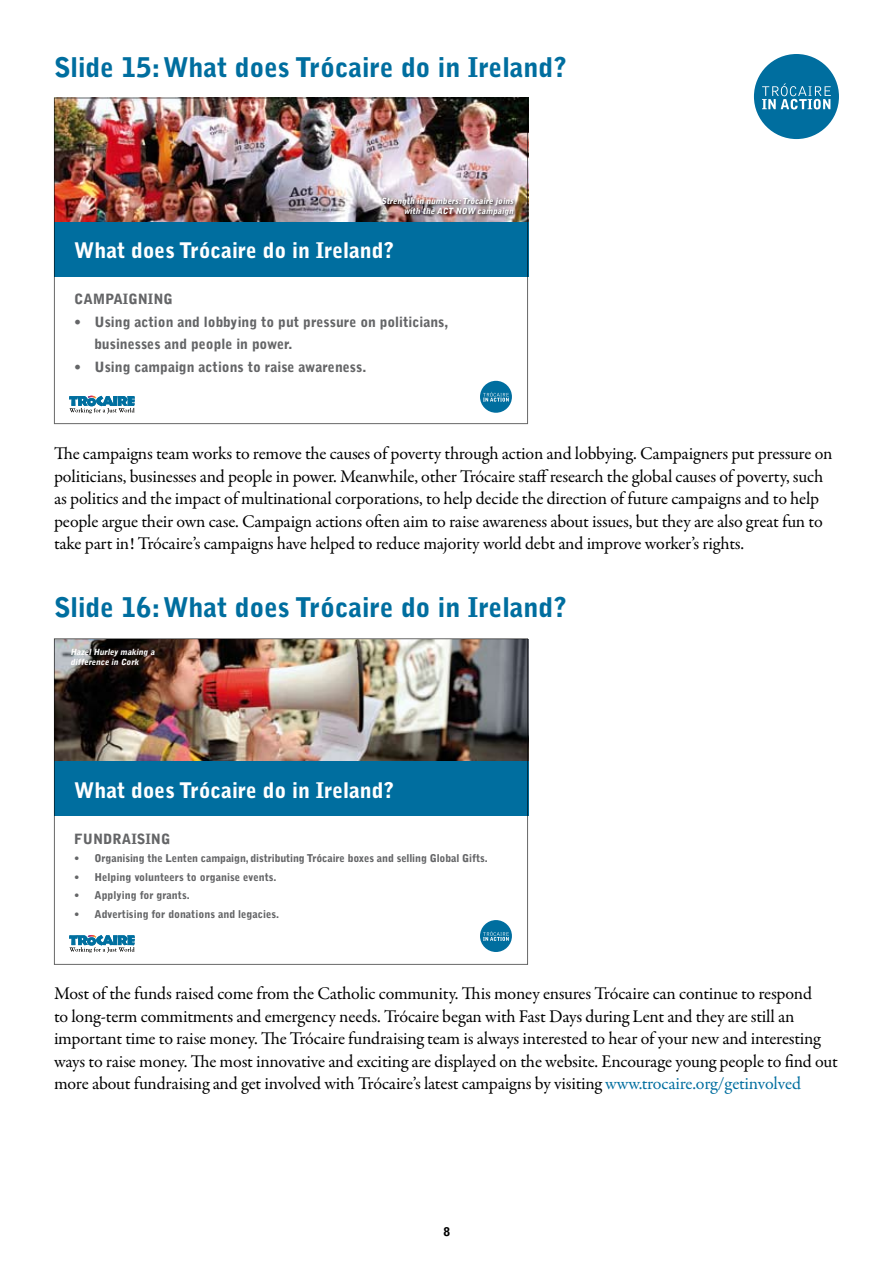
<style>
.page{position:relative;width:893px;height:1263px;background:#fff}
.page>*{position:absolute;margin:0;border:0;box-sizing:border-box;transform-origin:0 0}
.t1{font:900 27px "Bell Gothic";color:#006e9f}
.t2{font:900 21.45px "Bell Gothic";color:#fff}
.t3{font:18px/22.5px "Garamond Premr Pro";letter-spacing:-.015em;color:#000}
.t4{font:900 14.1px/22.5px "Bell Gothic";color:#646567}
.t5{font:900 12px "Bell Gothic";color:#000}
.t6{font:900 10.65px "Bell Gothic";letter-spacing:-.01em;color:#646567}
.t7{font:italic 900 8.4px/9.6px "Bell Gothic";color:#fff;text-align:right}
.s1{color:#006e9f}
</style>
<div class="page">
<div style="left:754px;top:54px;width:85px;height:85px;background:#006e9f;border-radius:50%"></div>
<svg style="left:762px;top:83px;width:69px;height:26px"></svg>
<div style="left:480px;top:381px;width:32px;height:32px;background:#006e9f;border-radius:50%"></div>
<svg style="left:483px;top:392px;width:26px;height:10px"></svg>
<img style="left:56px;top:100px;width:470px;height:122px">
<svg style="left:69px;top:396px;width:66px;height:17px"></svg>
<div style="left:54px;top:222px;width:474px;height:55px;background:#006e9f"></div>
<div style="left:380px;top:196px;width:137px;height:23px;background:#000;opacity:.93"></div>
<div style="left:54px;top:98px;width:474px;height:326px;border:1px solid #000"></div>
<div style="left:480px;top:920px;width:32px;height:32px;background:#006e9f;border-radius:50%"></div>
<svg style="left:483px;top:931px;width:26px;height:10px"></svg>
<img style="left:56px;top:640px;width:470px;height:121px">
<svg style="left:69px;top:935px;width:66px;height:18px"></svg>
<div style="left:54px;top:761px;width:474px;height:55px;background:#006e9f"></div>
<h1 class="t1" style="left:54px;top:51px;width:514px">Slide 15: What does Trócaire do in Ireland?</h1>
<p class="t7" style="left:381px;top:196px;width:136px">Strength in numbers:Trócaire joins with the ACT NOW campaign</p>
<p class="t2" style="left:74px;top:238px;width:322px">What does Trócaire do in Ireland?</p>
<p class="t4" style="left:74px;top:288px;width:100px">CampaIgnIng</p>
<p class="t4" style="left:95px;top:311px;width:355px;text-indent:-20px">• Using action and lobbying to put pressure on politicians, businesses and people in power.</p>
<p class="t4" style="left:74px;top:356px;width:293px">• Using campaign actions to raise awareness.</p>
<p class="t3" style="left:54px;top:443px;width:780px">The campaigns team works to remove the causes of poverty through action and lobbying. Campaigners put pressure on politicians, businesses and people in power. Meanwhile, other Trócaire staff research the global causes of poverty, such as politics and the impact of multinational corporations, to help decide the direction of future campaigns and to help people argue their own case. Campaign actions often aim to raise awareness about issues, but they are also great fun to take part in! Trócaire’s campaigns have helped to reduce majority world debt and improve worker’s rights.</p>
<h1 class="t1" style="left:54px;top:591px;width:514px">Slide 16: What does Trócaire do in Ireland?</h1>
<p class="t7" style="left:70px;top:647px;width:87px;text-align:left">Hazel Hurley making a difference in Cork</p>
<p class="t2" style="left:74px;top:778px;width:322px">What does Trócaire do in Ireland?</p>
<p class="t4" style="left:74px;top:827px;width:98px">FundraIsIng</p>
<p class="t6" style="left:74px;top:852px;width:415px">• Organising the Lenten campaign, distributing Trócaire boxes and selling Global Gifts.</p>
<p class="t6" style="left:74px;top:871px;width:204px">• Helping volunteers to organise events.</p>
<p class="t6" style="left:74px;top:889px;width:117px">• Applying for grants.</p>
<p class="t6" style="left:74px;top:908px;width:206px">• Advertising for donations and legacies.</p>
<p class="t3" style="left:54px;top:983px;width:785px">Most of the funds raised come from the Catholic community. This money ensures Trócaire can continue to respond<br>to long-term commitments and emergency needs. Trócaire began with Fast Days during Lent and they are still an important time to raise money. The Trócaire fundraising team is always interested to hear of your new and interesting ways to raise money. The most innovative and exciting are displayed on the website. Encourage young people to find out more about fundraising and get involved with Trócaire’s latest campaigns by visiting <span class="s1">www.trocaire.org/getinvolved</span></p>
<p class="t5" style="left:444px;top:1225px;width:8px">8</p>
</div>
